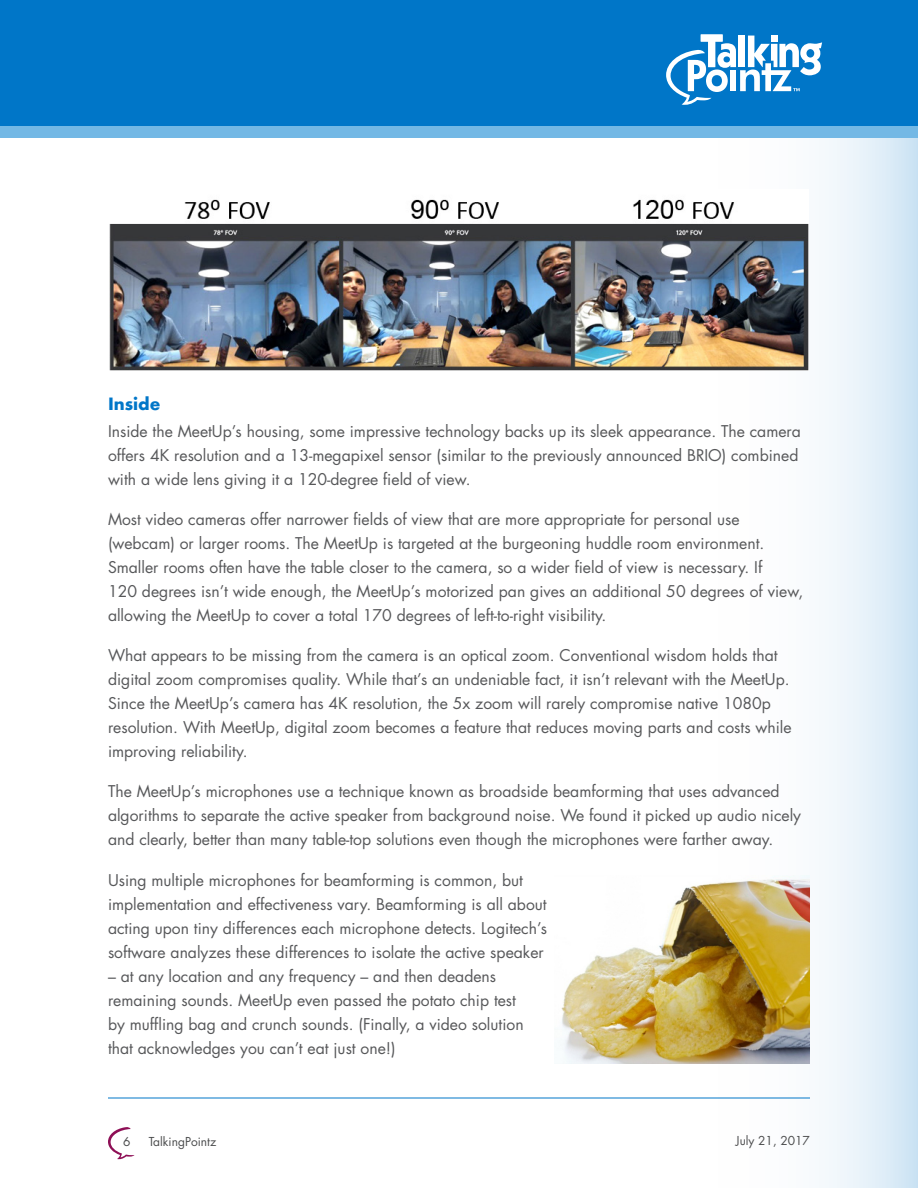
<style>
.page{position:relative;width:918px;height:1188px;background:#fff}
.page>*{position:absolute;margin:0;border:0;box-sizing:border-box;transform-origin:0 0}
.Copyheads{font:700 16.5px "Futura";color:#0076c8}
.copy{font:15.75px/24px "Futura";color:#57585a}
.t1{font:12px "Futura";color:#4b4c4d}
</style>
<div class="page">
<hr style="left:108px;top:1098px;width:702px;height:1px;background:#0076c8">
<svg style="left:108px;top:1127px;width:27px;height:33px"></svg>
<svg style="left:594px;top:138px;width:324px;height:1050px"></svg>
<div style="left:0;top:0;width:918px;height:133px;background:#0076c8"></div>
<svg style="left:666px;top:34px;width:156px;height:71px"></svg>
<div style="left:0;top:126px;width:918px;height:12px;background:#73b8e5"></div>
<img style="left:109px;top:189px;width:700px;height:182px">
<img style="left:561px;top:876px;width:248px;height:187px">
<p class="Copyheads" style="left:108px;top:392px;width:54px">Inside</p>
<p class="copy" style="left:108px;top:419px;width:695px">Inside the MeetUp’s housing, some impressive technology backs up its sleek appearance. The camera offers 4K resolution and a 13-megapixel sensor (similar to the previously announced BRIO) combined with a wide lens giving it a 120-degree field of view.</p>
<p class="copy" style="left:108px;top:507px;width:697px">Most video cameras offer narrower fields of view that are more appropriate for personal use (webcam) or larger rooms. The MeetUp is targeted at the burgeoning huddle room environment.<br>Smaller rooms often have the table closer to the camera, so a wider field of view is necessary. If<br>120 degrees isn’t wide enough, the MeetUp’s motorized pan gives an additional 50 degrees of view, allowing the MeetUp to cover a total 170 degrees of left-to-right visibility.</p>
<p class="copy" style="left:108px;top:643px;width:685px">What appears to be missing from the camera is an optical zoom. Conventional wisdom holds that digital zoom compromises quality. While that’s an undeniable fact, it isn’t relevant with the MeetUp.<br>Since the MeetUp’s camera has 4K resolution, the 5x zoom will rarely compromise native 1080p resolution. With MeetUp, digital zoom becomes a feature that reduces moving parts and costs while improving reliability.</p>
<p class="copy" style="left:108px;top:779px;width:695px">The MeetUp’s microphones use a technique known as broadside beamforming that uses advanced algorithms to separate the active speaker from background noise. We found it picked up audio nicely and clearly, better than many table-top solutions even though the microphones were farther away.</p>
<p class="copy" style="left:108px;top:868px;width:441px">Using multiple microphones for beamforming is common, but implementation and effectiveness vary. Beamforming is all about acting upon tiny differences each microphone detects. Logitech’s software analyzes these differences to isolate the active speaker</p>
<p class="copy" style="left:108px;top:964px;width:417px">– at any location and any frequency – and then deadens remaining sounds. MeetUp even passed the potato chip test by muffling bag and crunch sounds. (Finally, a video solution that acknowledges you can’t eat just one!)</p>
<p class="t1" style="left:123px;top:1134px;width:9px">6</p>
<p class="t1" style="left:149px;top:1134px;width:69px">TalkingPointz</p>
<p class="t1" style="left:736px;top:1132px;width:76px">July 21, 2017</p>
</div>
